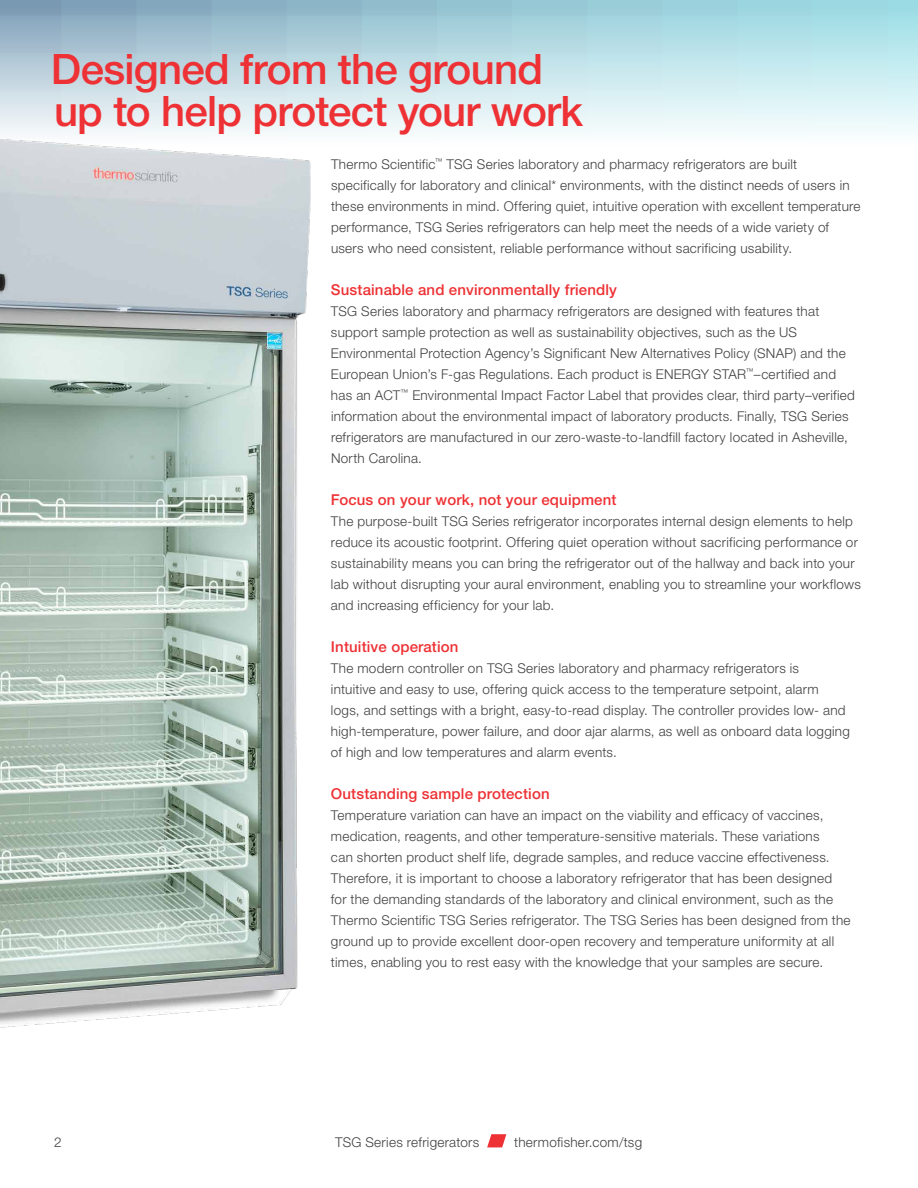
<style>
.page{position:relative;width:918px;height:1188px;background:#fff}
.page>*{position:absolute;margin:0;border:0;box-sizing:border-box;transform-origin:0 0}
.t1{font:500 42px/42px "Helvetica Neue LTW1 G";letter-spacing:-.02em;color:#ee3134}
.t2{font:500 15px "Helvetica Neue LTW1 G";letter-spacing:.01em;color:#ee3134}
.t3{font:300 13.5px/21px "Helvetica Neue LTW1 G";letter-spacing:.02em;color:#414042}
</style>
<div class="page">
<svg style="left:0;top:0;width:918px;height:133px;background:#bcdbe4"></svg>
<img style="left:0;top:70px;width:310px;height:958px">
<svg style="left:487px;top:1134px;width:19px;height:13px"></svg>
<h1 class="t1" style="left:51px;top:48px;width:534px">Designed from the ground up to help protect your work</h1>
<p class="t3" style="left:331px;top:153px;width:531px">Thermo Scientific<sup>™</sup> TSG Series laboratory and pharmacy refrigerators are built specifically for laboratory and clinical* environments, with the distinct needs of users in these environments in mind. Offering quiet, intuitive operation with excellent temperature performance, TSG Series refrigerators can help meet the needs of a wide variety of users who need consistent, reliable performance without sacrificing usability.</p>
<p class="t2" style="left:331px;top:280px;width:288px">Sustainable and environmentally friendly</p>
<p class="t3" style="left:331px;top:300px;width:526px">TSG Series laboratory and pharmacy refrigerators are designed with features that support sample protection as well as sustainability objectives, such as the US Environmental Protection Agency’s Significant New Alternatives Policy (SNAP) and the European Union’s F-gas Regulations. Each product is ENERGY STAR<sup>™</sup>–certified and has an ACT<sup>™</sup> Environmental Impact Factor Label that provides clear, third party–verified information about the environmental impact of laboratory products. Finally, TSG Series refrigerators are manufactured in our zero-waste-to-landfill factory located in Asheville, North Carolina.</p>
<p class="t2" style="left:331px;top:490px;width:287px">Focus on your work, not your equipment</p>
<p class="t3" style="left:331px;top:510px;width:531px">The purpose-built TSG Series refrigerator incorporates internal design elements to help reduce its acoustic footprint. Offering quiet operation without sacrificing performance or sustainability means you can bring the refrigerator out of the hallway and back into your lab without disrupting your aural environment, enabling you to streamline your workflows and increasing efficiency for your lab.</p>
<p class="t2" style="left:331px;top:637px;width:129px">Intuitive operation</p>
<p class="t3" style="left:331px;top:657px;width:520px">The modern controller on TSG Series laboratory and pharmacy refrigerators is<br>intuitive and easy to use, offering quick access to the temperature setpoint, alarm logs, and settings with a bright, easy-to-read display. The controller provides low- and high‑temperature, power failure, and door ajar alarms, as well as onboard data logging of high and low temperatures and alarm events.</p>
<p class="t2" style="left:331px;top:784px;width:220px">Outstanding sample protection</p>
<p class="t3" style="left:331px;top:804px;width:521px">Temperature variation can have an impact on the viability and efficacy of vaccines, medication, reagents, and other temperature-sensitive materials. These variations<br>can shorten product shelf life, degrade samples, and reduce vaccine effectiveness.<br>Therefore, it is important to choose a laboratory refrigerator that has been designed for the demanding standards of the laboratory and clinical environment, such as the Thermo Scientific TSG Series refrigerator. The TSG Series has been designed from the ground up to provide excellent door-open recovery and temperature uniformity at all times, enabling you to rest easy with the knowledge that your samples are secure.</p>
<p class="t3" style="left:54px;top:1132px;width:9px">2</p>
<p class="t3" style="left:335px;top:1132px;width:146px">TSG Series refrigerators</p>
<p class="t3" style="left:514px;top:1132px;width:129px">thermofisher.com/tsg</p>
</div>
